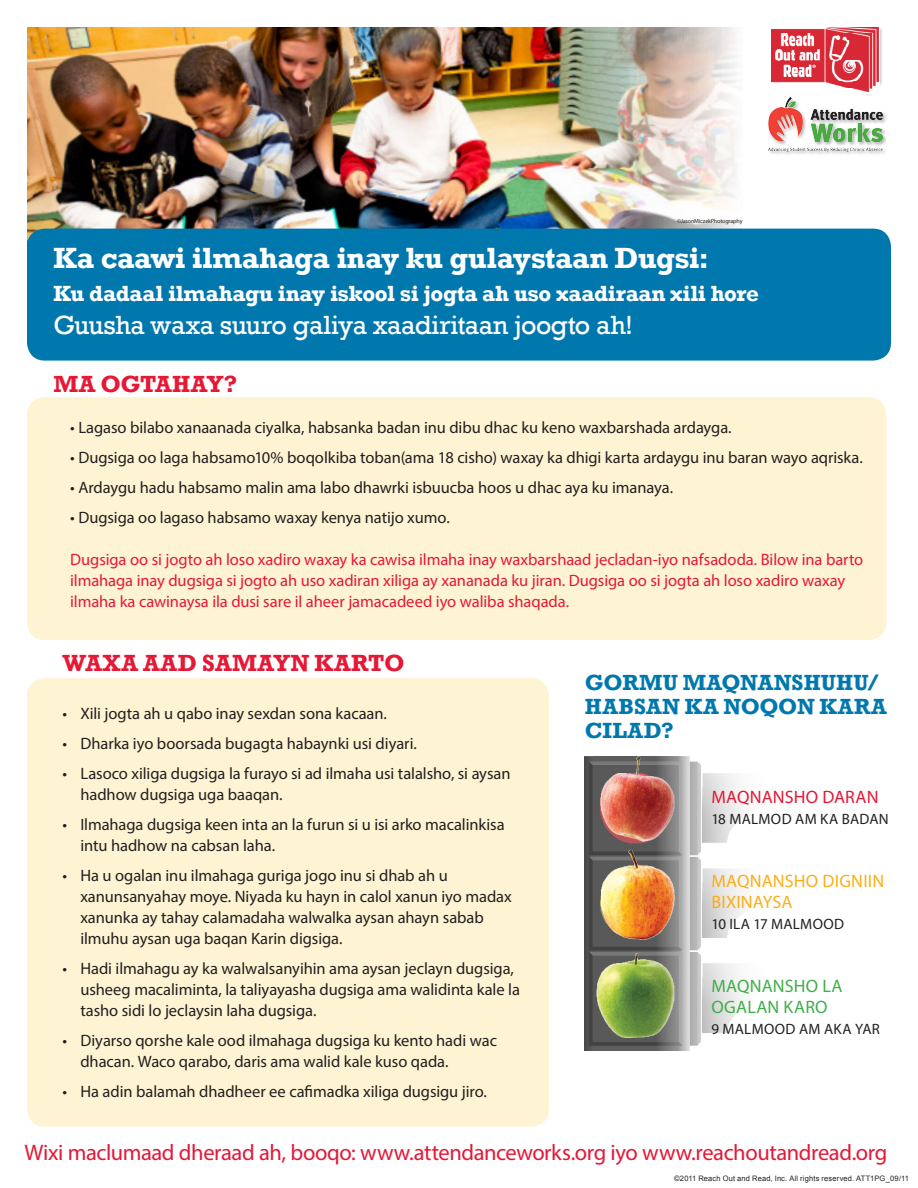
<style>
.page{position:relative;width:918px;height:1188px;background:#fff}
.page>*{position:absolute;margin:0;border:0;box-sizing:border-box;transform-origin:0 0}
.t1{font:700 30px "Rockwell";letter-spacing:-.015em;color:#fff}
.t2{font:27px "Rockwell";letter-spacing:-.015em;color:#fff}
.t3{font:700 24px "Rockwell";letter-spacing:.015em;color:#e51836}
.t4{font:700 24px "Rockwell";letter-spacing:-.02em;color:#e51836}
.t5{font:22.5px "Myriad Pro";letter-spacing:-.015em;color:#e51836}
.t6{font:700 22.5px "Rockwell";letter-spacing:-.015em;color:#fff}
.t7{font:700 22.5px/24px "Rockwell";letter-spacing:.005em;color:#0078ae}
.t8{font:18px/21px "Myriad Pro";letter-spacing:.01em;color:#faaf18}
.t9{font:18px/21px "Myriad Pro";letter-spacing:.015em;color:#40ae49}
.t10{font:18px "Myriad Pro";letter-spacing:.005em;color:#e51836}
.t11{font:16.5px/21px "Myriad Pro";letter-spacing:-.005em;color:#231f20}
.t12{font:16.5px/21px "Myriad Pro";letter-spacing:-.005em;color:#e51836}
.t13{font:15px "Myriad Pro";letter-spacing:.025em;color:#231f20}
.t14{font:7.5px "Arial";letter-spacing:.02em;color:#231f20}
.t15{font:6px "Myriad Pro";letter-spacing:-.02em;color:#231f20}
</style>
<div class="page">
<img style="left:27px;top:27px;width:715px;height:216px">
<div style="left:27px;top:397px;width:860px;height:243px;background:#fef3d2;border-radius:18px"></div>
<div style="left:27px;top:229px;width:864px;height:132px;background:#0078ae;border-radius:18px"></div>
<div style="left:771px;top:26px;width:112px;height:71px;background:#231f20;opacity:.35"></div>
<img style="left:772px;top:27px;width:107px;height:66px">
<div style="left:767px;top:97px;width:120px;height:59px;background:#231f20;opacity:.35"></div>
<img style="left:768px;top:97px;width:114px;height:54px">
<div style="left:27px;top:678px;width:522px;height:449px;background:#fef3d2;border-radius:18px"></div>
<img style="left:585px;top:773px;width:158px;height:277px">
<img style="left:584px;top:756px;width:125px;height:285px">
<p class="t15" style="left:677px;top:218px;width:67px">©Jason Miczek Photography</p>
<h1 class="t1" style="left:53px;top:240px;width:657px">Ka caawi ilmahaga inay ku gulaystaan Dugsi:</h1>
<h3 class="t6" style="left:53px;top:280px;width:707px">Ku dadaal ilmahagu inay iskool si jogta ah uso xaadiraan xili hore</h3>
<h2 class="t2" style="left:53px;top:308px;width:581px">Guusha waxa suuro galiya xaadiritaan joogto ah!</h2>
<h3 class="t4" style="left:53px;top:369px;width:185px">MA OGTAHAY?</h3>
<p class="t11" style="left:70px;top:417px;width:663px">• Lagaso bilabo xanaanada ciyalka, habsanka badan inu dibu dhac ku keno waxbarshada ardayga.</p>
<p class="t11" style="left:70px;top:447px;width:794px">• Dugsiga oo laga habsamo10% boqolkiba toban(ama 18 cisho) waxay ka dhigi karta ardaygu inu baran wayo aqriska.</p>
<p class="t11" style="left:70px;top:477px;width:605px">• Ardaygu hadu habsamo malin ama labo dhawrki isbuucba hoos u dhac aya ku imanaya.</p>
<p class="t11" style="left:70px;top:507px;width:381px">• Dugsiga oo lagaso habsamo waxay kenya natijo xumo.</p>
<p class="t12" style="left:70px;top:549px;width:795px">Dugsiga oo si jogto ah loso xadiro waxay ka cawisa ilmaha inay waxbarshaad jecladan-iyo nafsadoda. Bilow ina barto ilmahaga inay dugsiga si jogto ah uso xadiran xiliga ay xananada ku jiran. Dugsiga oo si jogta ah loso xadiro waxay ilmaha ka cawinaysa ila dusi sare il aheer jamacadeed iyo waliba shaqada.</p>
<h3 class="t3" style="left:62px;top:648px;width:344px">WAXA AAD SAMAYN KARTO</h3>
<p class="t11" style="left:62px;top:703px;width:326px">• Xili jogta ah u qabo inay sexdan sona kacaan.</p>
<p class="t11" style="left:62px;top:733px;width:356px">• Dharka iyo boorsada bugagta habaynki usi diyari.</p>
<p class="t11" style="left:80px;top:763px;width:432px;text-indent:-18px">• Lasoco xiliga dugsiga la furayo si ad ilmaha usi talalsho, si aysan hadhow dugsiga uga baaqan.</p>
<p class="t11" style="left:80px;top:814px;width:426px;text-indent:-18px">• Ilmahaga dugsiga keen inta an la furun si u isi arko macalinkisa intu hadhow na cabsan laha.</p>
<p class="t11" style="left:80px;top:865px;width:433px;text-indent:-18px">• Ha u ogalan inu ilmahaga guriga jogo inu si dhab ah u xanunsanyahay moye. Niyada ku hayn in calol xanun iyo madax xanunka ay tahay calamadaha walwalka aysan ahayn sabab ilmuhu aysan uga baqan Karin digsiga.</p>
<p class="t11" style="left:80px;top:958px;width:441px;text-indent:-18px">• Hadi ilmahagu ay ka walwalsanyihin ama aysan jeclayn dugsiga, usheeg macaliminta, la taliyayasha dugsiga ama walidinta kale la tasho sidi lo jeclaysin laha dugsiga.</p>
<p class="t11" style="left:80px;top:1030px;width:418px;text-indent:-18px">• Diyarso qorshe kale ood ilmahaga dugsiga ku kento hadi wac dhacan. Waco qarabo, daris ama walid kale kuso qada.</p>
<p class="t11" style="left:62px;top:1081px;width:426px">• Ha adin balamah dhadheer ee cafimadka xiliga dugsigu jiro.</p>
<h3 class="t7" style="left:585px;top:669px;width:303px">GORMU MAQNANSHUHU/<br>HABSAN KA NOQON KARA<br>CILAD?</h3>
<p class="t10" style="left:712px;top:785px;width:168px">MAQNANSHO DARAN</p>
<p class="t13" style="left:711px;top:809px;width:179px">18 MALMOD AM KA BADAN</p>
<p class="t8" style="left:712px;top:870px;width:174px">MAQNANSHO DIGNIIN<br>BIXINAYSA</p>
<p class="t13" style="left:711px;top:914px;width:134px">10 ILA 17 MALMOOD</p>
<p class="t9" style="left:712px;top:975px;width:133px">MAQNANSHO LA<br>OGALAN KARO</p>
<p class="t13" style="left:711px;top:1019px;width:170px">9 MALMOOD AM AKA YAR</p>
<h3 class="t5" style="left:24px;top:1138px;width:864px">Wixi maclumaad dheraad ah, booqo: www.attendanceworks.org iyo www.reachoutandread.org</h3>
<p class="t14" style="left:674px;top:1174px;width:236px">©2011 Reach Out and Read, Inc. All rights reserved. ATT1PG_09/11</p>
</div>
